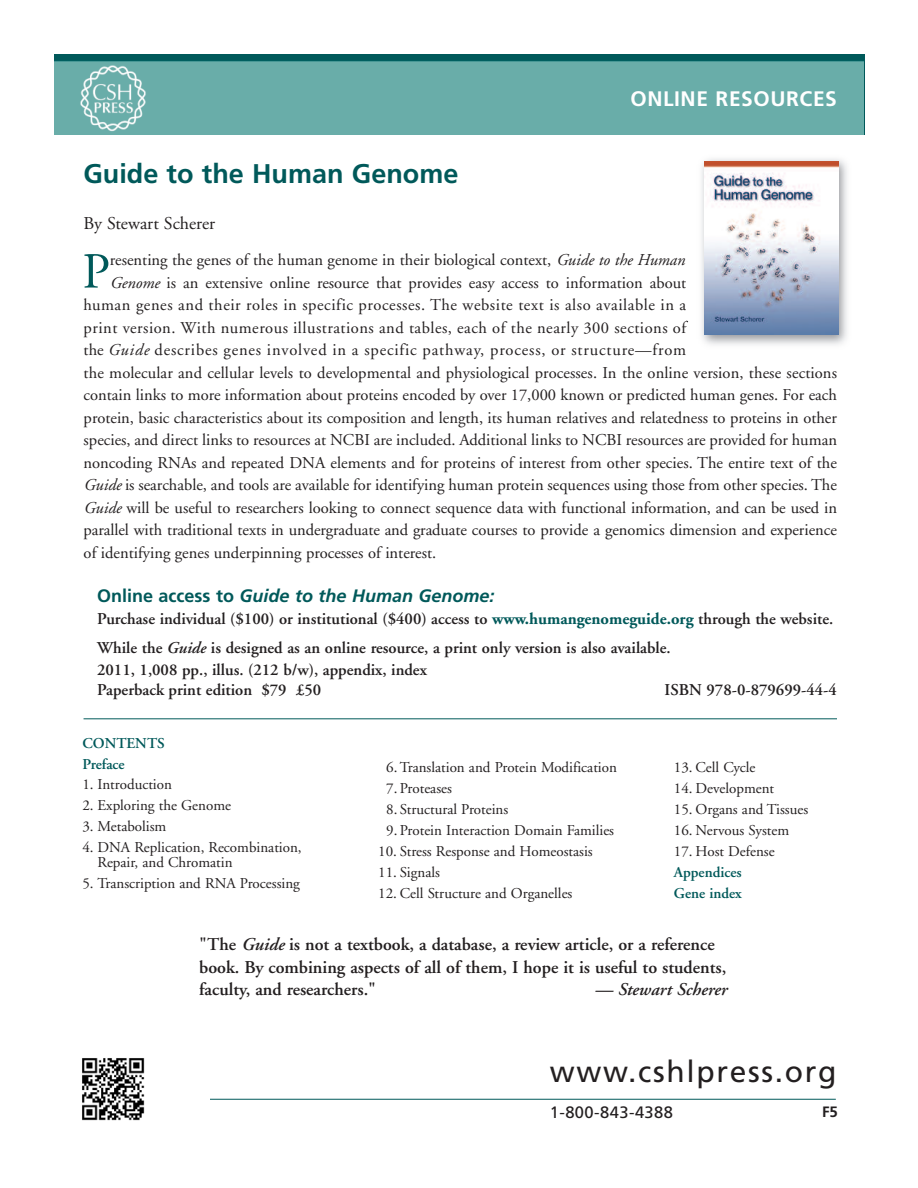
<style>
.page{position:relative;width:918px;height:1188px;background:#fff}
.page>*{position:absolute;margin:0;border:0;box-sizing:border-box;transform-origin:0 0}
.t1{font:50.4px "Adobe Garamond";color:#00595a}
.t2{font:30px "Frutiger";letter-spacing:.055em;color:#231f20}
.t3{font:700 27px "Frutiger";color:#00595a}
.t4{font:700 21px "Frutiger";letter-spacing:.03em;color:#fff}
.t5{font:600 18px/22.5px "Adobe Garamond";color:#231f20}
.t6{font:italic 700 18px "Frutiger";color:#00595a}
.t7{font:18px "Adobe Garamond";color:#231f20}
.t8{font:italic 600 18px "Adobe Garamond";color:#231f20}
.t9{font:16.5px "Adobe Garamond";color:#231f20}
.t10{font:600 16.5px/28.5px "Adobe Garamond";color:#231f20}
.t11{font:16.5px "Adobe Garamond";letter-spacing:.03em;color:#231f20}
.t12{font:16.5px "Adobe Garamond";letter-spacing:.035em;color:#231f20}
.t13{font:16.5px "Adobe Garamond";letter-spacing:.05em;color:#231f20}
.t14{font:16.5px "Frutiger";letter-spacing:.03em;color:#231f20}
.t15{font:15px/15px "Adobe Garamond";color:#231f20}
.t16{font:600 15px/21px "Adobe Garamond";color:#00595a}
.t17{font:700 15px "Frutiger";color:#231f20}
.s1{font-style:italic}
.s2{font-style:normal}
.s3{font-weight:700;color:#00595a}
</style>
<div class="page">
<img style="left:54px;top:54px;width:810px;height:81px">
<hr style="left:157px;top:1099px;width:679px;height:1px;background:#00595a">
<div style="left:54px;top:1022px;width:155px;height:126px;background:#fff"></div>
<img style="left:82px;top:1058px;width:63px;height:63px">
<hr style="left:84px;top:718px;width:753px;height:1px;background:#00595a">
<img style="left:686px;top:158px;width:161px;height:187px">
<img style="left:704px;top:162px;width:134px;height:173px">
<p class="t4" style="left:630px;top:90px;width:208px">ONLINE RESOURCES</p>
<h3 class="t3" style="left:83px;top:162px;width:376px">Guide to the Human Genome</h3>
<p class="t7" style="left:84px;top:216px;width:133px">By Stewart Scherer</p>
<h1 class="t1" style="left:82px;top:251px;width:29px">P</h1>
<p class="t9" style="left:110px;top:253px;width:576px">resenting the genes of the human genome in their biological context, <span class="s1">Guide to the Human</span></p>
<p class="t9" style="left:110px;top:276px;width:578px"><span class="s1">Genome</span> is an extensive online resource that provides easy access to information about</p>
<p class="t12" style="left:84px;top:298px;width:604px">human genes and their roles in specific processes. The website text is also available in a</p>
<p class="t11" style="left:84px;top:321px;width:604px">print version. With numerous illustrations and tables, each of the nearly 300 sections of</p>
<p class="t13" style="left:84px;top:343px;width:604px">the <span class="s1">Guide</span> describes genes involved in a specific pathway, process, or structure—from</p>
<p class="t9" style="left:84px;top:366px;width:755px">the molecular and cellular levels to developmental and physiological processes. In the online version, these sections</p>
<p class="t9" style="left:84px;top:388px;width:755px">contain links to more information about proteins encoded by over 17,000 known or predicted human genes. For each</p>
<p class="t9" style="left:84px;top:411px;width:755px">protein, basic characteristics about its composition and length, its human relatives and relatedness to proteins in other</p>
<p class="t9" style="left:84px;top:433px;width:755px">species, and direct links to resources at NCBI are included. Additional links to NCBI resources are provided for human</p>
<p class="t9" style="left:84px;top:456px;width:755px">noncoding RNAs and repeated DNA elements and for proteins of interest from other species. The entire text of the</p>
<p class="t9" style="left:84px;top:478px;width:755px"><span class="s1">Guide</span> is searchable, and tools are available for identifying human protein sequences using those from other species. The</p>
<p class="t9" style="left:84px;top:501px;width:755px"><span class="s1">Guide</span> will be useful to researchers looking to connect sequence data with functional information, and can be used in</p>
<p class="t9" style="left:84px;top:523px;width:755px">parallel with traditional texts in undergraduate and graduate courses to provide a genomics dimension and experience</p>
<p class="t9" style="left:84px;top:546px;width:354px">of identifying genes underpinning processes of interest.</p>
<p class="t6" style="left:97px;top:588px;width:399px"><span class="s2">Online access to</span> Guide to the Human Genome:</p>
<p class="t10" style="left:97px;top:606px;width:738px">Purchase individual ($100) or institutional ($400) access to <span class="s3">www.humangenomeguide.org</span> through the website.<br>While the <span class="s1">Guide</span> is designed as an online resource, a print only version is also available.</p>
<p class="t10" style="left:97px;top:662px;width:331px;line-height:19.5px">2011, 1,008 pp., illus. (212 b/w), appendix, index<br>Paperback print edition $79 £50</p>
<p class="t10" style="left:665px;top:677px;width:174px">ISBN 978-0-879699-44-4</p>
<p class="t16" style="left:82px;top:734px;width:84px">CONTENTS<br>Preface</p>
<p class="t15" style="left:82px;top:778px;width:91px">1. Introduction</p>
<p class="t15" style="left:82px;top:799px;width:150px">2. Exploring the Genome</p>
<p class="t15" style="left:82px;top:820px;width:86px">3. Metabolism</p>
<p class="t15" style="left:98px;top:841px;width:206px;text-indent:-15px">4. DNA Replication, Recombination,<br>Repair, and Chromatin</p>
<p class="t15" style="left:82px;top:877px;width:219px">5. Transcription and RNA Processing</p>
<p class="t15" style="left:386px;top:761px;width:232px">6.Translation and Protein Modification</p>
<p class="t15" style="left:386px;top:782px;width:67px">7. Proteases</p>
<p class="t15" style="left:386px;top:803px;width:124px">8. Structural Proteins</p>
<p class="t15" style="left:386px;top:824px;width:229px">9. Protein Interaction Domain Families</p>
<p class="t15" style="left:378px;top:845px;width:216px">10. Stress Response and Homeostasis</p>
<p class="t15" style="left:378px;top:866px;width:63px">11. Signals</p>
<p class="t15" style="left:378px;top:888px;width:196px">12. Cell Structure and Organelles</p>
<p class="t15" style="left:674px;top:761px;width:83px">13. Cell Cycle</p>
<p class="t15" style="left:674px;top:782px;width:102px">14. Development</p>
<p class="t15" style="left:674px;top:803px;width:136px">15. Organs and Tissues</p>
<p class="t15" style="left:674px;top:824px;width:117px">16. Nervous System</p>
<p class="t15" style="left:674px;top:845px;width:102px">17. Host Defense</p>
<p class="t16" style="left:674px;top:863px;width:69px">Appendices<br>Gene index</p>
<p class="t5" style="left:199px;top:935px;width:529px">"The <span class="s1">Guide</span> is not a textbook, a database, a review article, or a reference book. By combining aspects of all of them, I hope it is useful to students, faculty, and researchers."</p>
<p class="t8" style="left:595px;top:983px;width:134px">— Stewart Scherer</p>
<h2 class="t2" style="left:550px;top:1060px;width:288px">www.cshlpress.org</h2>
<p class="t14" style="left:550px;top:1106px;width:125px">1-800-843-4388</p>
<p class="t17" style="left:822px;top:1105px;width:17px">F5</p>
</div>
